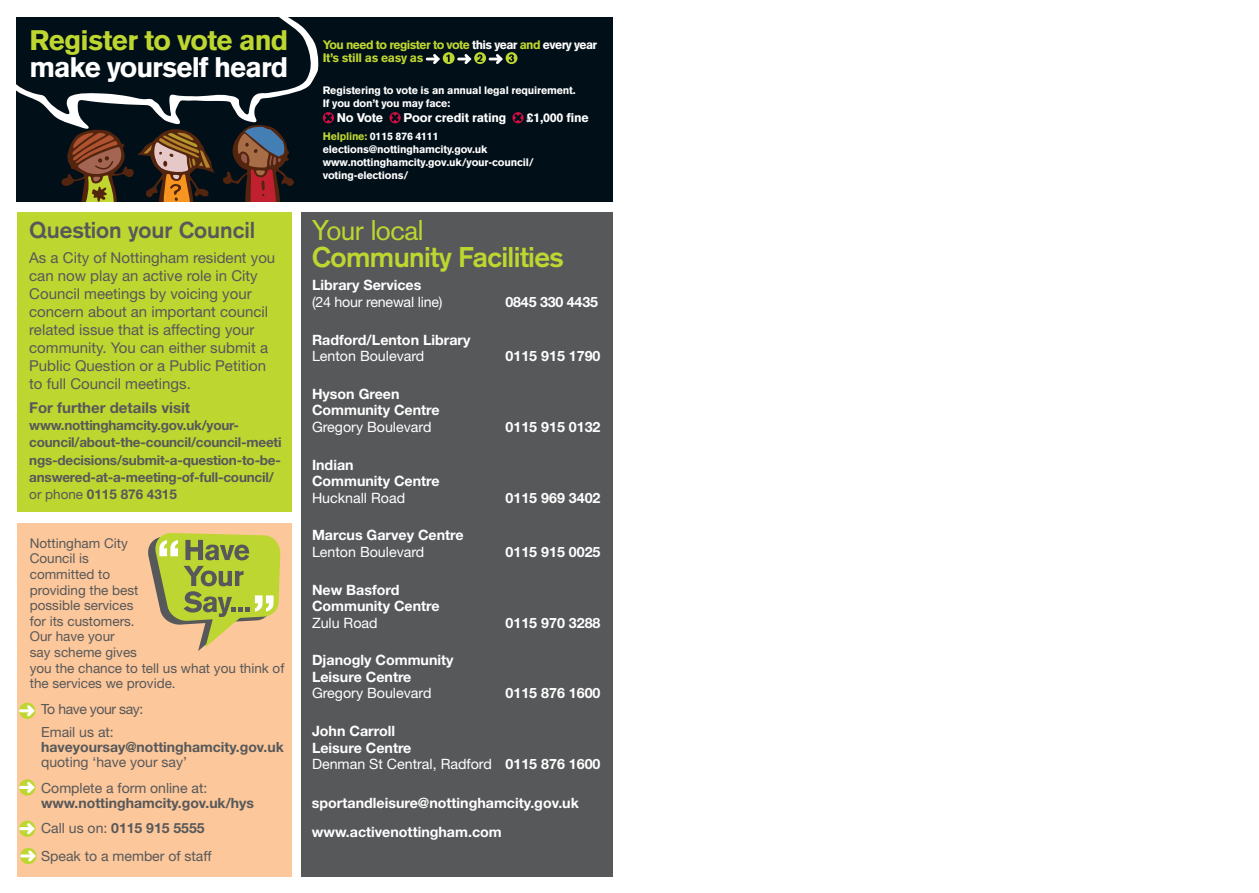
<style>
.page{position:relative;width:1259px;height:893px;background:#fff}
.page>*{position:absolute;margin:0;border:0;box-sizing:border-box;transform-origin:0 0}
.t1{font:700 28.05px "Akzidenz Grotesk";letter-spacing:-.02em;color:#bed630}
.t2{font:28.05px "Akzidenz Grotesk";letter-spacing:-.02em;color:#bed630}
.t3{font:27.9px "Akzidenz Grotesk Black+BAKPUB";letter-spacing:-.03em;color:#bed630}
.t4{font:27.9px "Akzidenz Grotesk Black+BAKPUB";letter-spacing:-.04em;color:#fff}
.t5{font:700 22.65px "Akzidenz Grotesk";color:#57585a}
.t6{font:15px/18px "Helvetica Neue";color:#57585a}
.t7{font:700 15px "Helvetica Neue";color:#57585a}
.t8{font:700 14.25px/16.5px "Helvetica Neue";color:#fff}
.t9{font:14.25px "Helvetica Neue";color:#fff}
.t10{font:700 14.1px/25.7px "Helvetica Neue";color:#57585a}
.t11{font:14.1px/25.7px "Helvetica Neue";color:#57585a}
.t12{font:14.1px/22.8px "Helvetica Neue";letter-spacing:-.03em;color:#57585a}
.t13{font:700 13.5px/17.2px "Helvetica Neue";letter-spacing:-.015em;color:#57585a}
.t14{font:13.5px/15.6px "Helvetica Neue";color:#57585a}
.t15{font:12.45px "Akzidenz Grotesk Black+BAKPUB";letter-spacing:-.02em;color:#fff}
.t16{font:12.15px/12.9px "Akzidenz Grotesk Black+BAKPUB";letter-spacing:-.05em;color:#bed630}
.t17{font:10.65px/12.8px "Akzidenz Grotesk Black+BAKPUB";letter-spacing:-.02em;color:#fff}
.s1{font-weight:400}
.s2{color:#fff}
.s3{color:#bed630}
</style>
<div class="page">
<div style="left:302px;top:212px;width:311px;height:664px;background:#57585a"></div>
<div style="left:17px;top:212px;width:275px;height:300px;background:#bed630"></div>
<div style="left:17px;top:17px;width:596px;height:184px;background:#010f18"></div>
<svg style="left:426px;top:52px;width:91px;height:12px"></svg>
<svg style="left:389px;top:112px;width:12px;height:11px"></svg>
<svg style="left:512px;top:112px;width:12px;height:11px"></svg>
<svg style="left:17px;top:17px;width:317px;height:184px"></svg>
<div style="left:17px;top:523px;width:275px;height:353px;background:#fcc79a"></div>
<svg style="left:19px;top:703px;width:16px;height:16px"></svg>
<svg style="left:19px;top:705px;width:16px;height:11px"></svg>
<svg style="left:19px;top:779px;width:16px;height:17px"></svg>
<svg style="left:19px;top:782px;width:16px;height:11px"></svg>
<svg style="left:19px;top:820px;width:16px;height:17px"></svg>
<svg style="left:19px;top:823px;width:16px;height:11px"></svg>
<div style="left:20px;top:848px;width:17px;height:16px;background:#bed630;border-radius:50%"></div>
<svg style="left:20px;top:850px;width:16px;height:11px"></svg>
<svg style="left:148px;top:533px;width:132px;height:118px"></svg>
<h2 class="t3" style="left:29px;top:30px;width:260px">Register to vote and</h2>
<h2 class="t4" style="left:29px;top:57px;width:260px">make yourself heard</h2>
<h3 class="t5" style="left:29px;top:222px;width:228px">Question your Council</h3>
<p class="t6" style="left:29px;top:250px;width:247px">As a City of Nottingham resident you can now play an active role in City Council meetings by voicing your concern about an important council related issue that is affecting your community. You can either submit a Public Question or a Public Petition to full Council meetings.</p>
<p class="t7" style="left:29px;top:402px;width:162px">For further details visit</p>
<p class="t13" style="left:29px;top:418px;width:254px">www.nottinghamcity.gov.uk/your&shy;council/about-the-council/council-meeti ngs-decisions/submit-a-question-to-be&shy;answered-at-a-meeting-of-full-council/ <span class="s1">or phone</span> 0115 876 4315</p>
<p class="t14" style="left:30px;top:536px;width:256px">Nottingham City<br>Council is<br>committed to<br>providing the best<br>possible services<br>for its customers.<br>Our have your<br>say scheme gives<br>you the chance to tell us what you think of the services we provide.</p>
<p class="t12" style="left:41px;top:699px;width:104px">To have your say:<br>Email us at:</p>
<p class="t10" style="left:41px;top:735px;width:244px">haveyoursay@nottinghamcity.gov.uk</p>
<p class="t11" style="left:41px;top:750px;width:168px">quoting ‘have your say’<br>Complete a form online at:</p>
<p class="t10" style="left:41px;top:791px;width:214px">www.nottinghamcity.gov.uk/hys<br><span class="s1">Call us on:</span> 0115 915 5555</p>
<p class="t11" style="left:41px;top:844px;width:172px">Speak to a member of staff</p>
<p class="t16" style="left:323px;top:39px;width:276px">You need to register to vote <span class="s2">this year</span> and <span class="s2">every year<br></span>It’s still as easy as</p>
<p class="t17" style="left:323px;top:85px;width:254px">Registering to vote is an annual legal requirement.<br>If you don’t you may face:</p>
<p class="t15" style="left:337px;top:113px;width:48px">No Vote</p>
<p class="t15" style="left:404px;top:113px;width:104px">Poor credit rating</p>
<p class="t15" style="left:526px;top:113px;width:64px">£1,000 fine</p>
<p class="t17" style="left:323px;top:131px;width:212px"><span class="s3">Helpline:</span> 0115 876 4111 elections@nottinghamcity.gov.uk www.nottinghamcity.gov.uk/your-council/ voting-elections/</p>
<h1 class="t2" style="left:312px;top:221px;width:113px">Your local</h1>
<h1 class="t1" style="left:312px;top:248px;width:253px">Community Facilities</h1>
<p class="t8" style="left:312px;top:278px;width:111px">Library Services</p>
<p class="t9" style="left:312px;top:297px;width:132px">(24 hour renewal line)</p>
<p class="t8" style="left:505px;top:295px;width:94px">0845 330 4435</p>
<p class="t8" style="left:312px;top:333px;width:160px">Radford/Lenton Library</p>
<p class="t9" style="left:312px;top:351px;width:114px">Lenton Boulevard</p>
<p class="t8" style="left:505px;top:349px;width:96px">0115 915 1790</p>
<p class="t8" style="left:312px;top:387px;width:129px">Hyson Green<br>Community Centre</p>
<p class="t9" style="left:312px;top:422px;width:121px">Gregory Boulevard</p>
<p class="t8" style="left:505px;top:420px;width:96px">0115 915 0132</p>
<p class="t8" style="left:312px;top:458px;width:129px">Indian<br>Community Centre</p>
<p class="t9" style="left:312px;top:492px;width:95px">Hucknall Road</p>
<p class="t8" style="left:505px;top:491px;width:96px">0115 969 3402</p>
<p class="t8" style="left:312px;top:528px;width:153px">Marcus Garvey Centre</p>
<p class="t9" style="left:312px;top:547px;width:114px">Lenton Boulevard</p>
<p class="t8" style="left:505px;top:545px;width:96px">0115 915 0025</p>
<p class="t8" style="left:312px;top:583px;width:129px">New Basford<br>Community Centre</p>
<p class="t9" style="left:312px;top:617px;width:67px">Zulu Road</p>
<p class="t8" style="left:505px;top:616px;width:96px">0115 970 3288</p>
<p class="t8" style="left:312px;top:653px;width:143px">Djanogly Community<br>Leisure Centre</p>
<p class="t9" style="left:312px;top:688px;width:121px">Gregory Boulevard</p>
<p class="t8" style="left:505px;top:686px;width:96px">0115 876 1600</p>
<p class="t8" style="left:312px;top:724px;width:290px">John Carroll<br>Leisure Centre<br><span class="s1">Denman St Central, Radford</span> 0115 876 1600</p>
<p class="t8" style="left:312px;top:789px;width:268px;line-height:29.8px">sportandleisure@nottinghamcity.gov.uk www.activenottingham.com</p>
</div>
